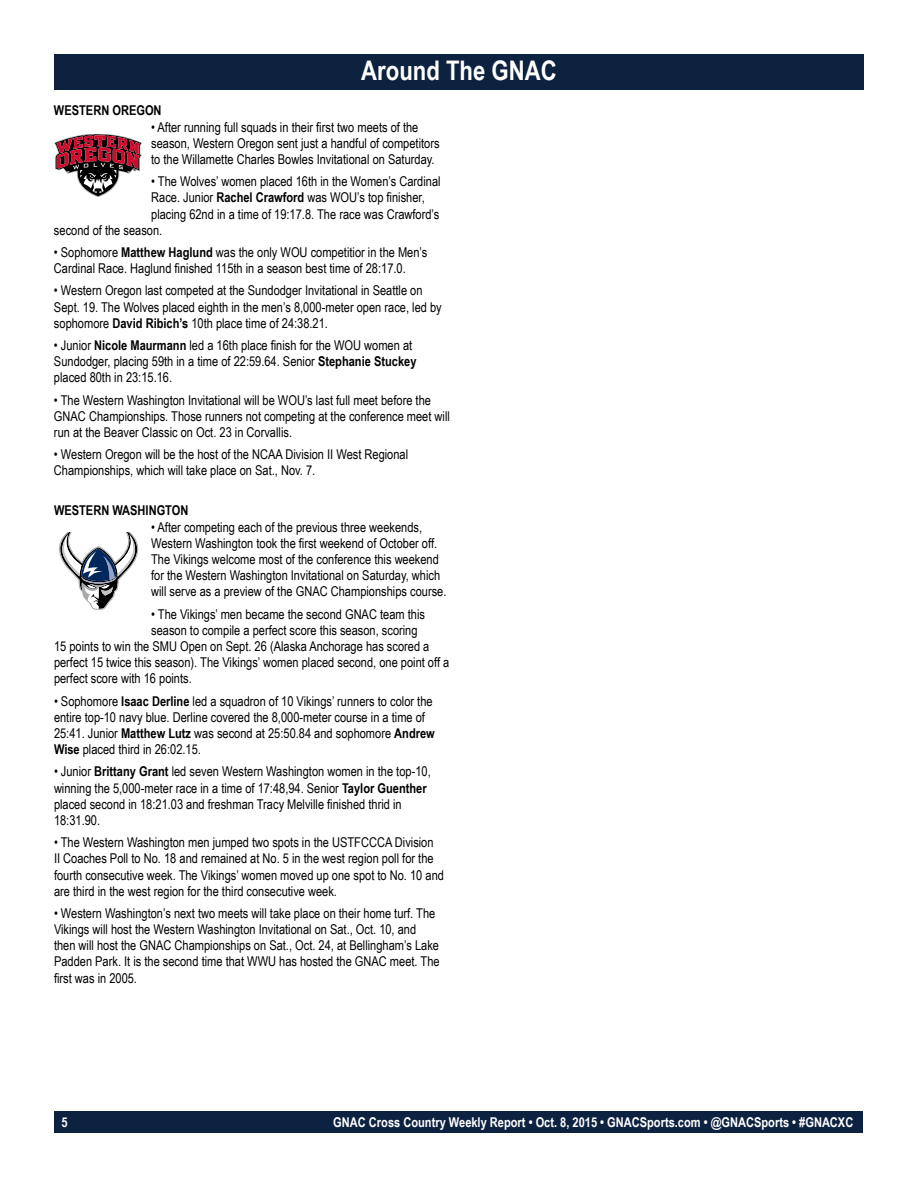
<style>
.page{position:relative;width:918px;height:1188px;background:#fff}
.page>*{position:absolute;margin:0;border:0;box-sizing:border-box;transform-origin:0 0}
.t1{font:700 27px "Arial Narrow";color:#fff}
.t2{font:13.5px/16.2px "Arial Narrow";color:#000}
.t3{font:700 13.5px "Arial Narrow";color:#fff}
.t4{font:700 13.5px "Arial Narrow";color:#000}
.s1{font-weight:700}
</style>
<div class="page">
<div style="left:55px;top:1111px;width:808px;height:22px;background:#0d2240"></div>
<svg style="left:54px;top:134px;width:88px;height:63px"></svg>
<svg style="left:59px;top:532px;width:80px;height:78px"></svg>
<div style="left:54px;top:54px;width:810px;height:36px;background:#0d223f"></div>
<h1 class="t1" style="left:361px;top:50px;width:197px">Around The GNAC</h1>
<p class="t4" style="left:54px;top:100px;width:109px">WESTERN OREGON</p>
<p class="t2" style="left:151px;top:118px;width:290px">• After running full squads in their first two meets of the season, Western Oregon sent just a handful of competitors to the Willamette Charles Bowles Invitational on Saturday.</p>
<p class="t2" style="left:151px;top:173px;width:291px">• The Wolves’ women placed 16th in the Women’s Cardinal</p>
<p class="t2" style="left:151px;top:189px;width:275px">Race. Junior <span class="s1">Rachel Crawford</span> was WOU’s top finisher,</p>
<p class="t2" style="left:151px;top:205px;width:290px">placing 62nd in a time of 19:17.8. The race was Crawford’s</p>
<p class="t2" style="left:54px;top:221px;width:110px">second of the season.</p>
<p class="t2" style="left:54px;top:244px;width:375px">• Sophomore <span class="s1">Matthew Haglund</span> was the only WOU competitior in the Men’s<br>Cardinal Race. Haglund finished 115th in a season best time of 28:17.0.</p>
<p class="t2" style="left:54px;top:282px;width:389px">• Western Oregon last competed at the Sundodger Invitational in Seattle on<br>Sept. 19. The Wolves placed eighth in the men’s 8,000-meter open race, led by sophomore <span class="s1">David Ribich’s</span> 10th place time of 24:38.21.</p>
<p class="t2" style="left:54px;top:337px;width:364px">• Junior <span class="s1">Nicole Maurmann</span> led a 16th place finish for the WOU women at<br>Sundodger, placing 59th in a time of 22:59.64. Senior <span class="s1">Stephanie Stuckey </span>placed 80th in 23:15.16.</p>
<p class="t2" style="left:54px;top:391px;width:398px">• The Western Washington Invitational will be WOU’s last full meet before the<br>GNAC Championships. Those runners not competing at the conference meet will run at the Beaver Classic on Oct. 23 in Corvallis.</p>
<p class="t2" style="left:54px;top:446px;width:356px">• Western Oregon will be the host of the NCAA Division II West Regional<br>Championships, which will take place on Sat., Nov. 7.</p>
<p class="t4" style="left:54px;top:500px;width:136px">WESTERN WASHINGTON</p>
<p class="t2" style="left:151px;top:518px;width:297px">• After competing each of the previous three weekends, Western Washington took the first weekend of October off.<br>The Vikings welcome most of the conference this weekend for the Western Washington Invitational on Saturday, which will serve as a preview of the GNAC Championships course.</p>
<p class="t2" style="left:151px;top:605px;width:275px">• The Vikings’ men became the second GNAC team this</p>
<p class="t2" style="left:151px;top:621px;width:268px">season to compile a perfect score this season, scoring</p>
<p class="t2" style="left:54px;top:638px;width:377px">15 points to win the SMU Open on Sept. 26 (Alaska Anchorage has scored a</p>
<p class="t2" style="left:54px;top:654px;width:397px">perfect 15 twice this season). The Vikings’ women placed second, one point off a</p>
<p class="t2" style="left:54px;top:670px;width:139px">perfect score with 16 points.</p>
<p class="t2" style="left:54px;top:692px;width:382px">• Sophomore <span class="s1">Isaac Derline</span> led a squadron of 10 Vikings’ runners to color the entire top-10 navy blue. Derline covered the 8,000-meter course in a time of 25:41. Junior <span class="s1">Matthew Lutz</span> was second at 25:50.84 and sophomore <span class="s1">Andrew Wise</span> placed third in 26:02.15.</p>
<p class="t2" style="left:54px;top:763px;width:378px">• Junior <span class="s1">Brittany Grant</span> led seven Western Washington women in the top-10, winning the 5,000-meter race in a time of 17:48,94. Senior <span class="s1">Taylor Guenther </span>placed second in 18:21.03 and freshman Tracy Melville finished thrid in 18:31.90.</p>
<p class="t2" style="left:54px;top:834px;width:392px">• The Western Washington men jumped two spots in the USTFCCCA Division<br>II Coaches Poll to No. 18 and remained at No. 5 in the west region poll for the fourth consecutive week. The Vikings’ women moved up one spot to No. 10 and are third in the west region for the third consecutive week.</p>
<p class="t2" style="left:54px;top:905px;width:387px">• Western Washington’s next two meets will take place on their home turf. The Vikings will host the Western Washington Invitational on Sat., Oct. 10, and then will host the GNAC Championships on Sat., Oct. 24, at Bellingham’s Lake Padden Park. It is the second time that WWU has hosted the GNAC meet. The first was in 2005.</p>
<p class="t3" style="left:61px;top:1112px;width:8px">5</p>
<p class="t3" style="left:333px;top:1112px;width:522px">GNAC Cross Country Weekly Report • Oct. 8, 2015 • GNACSports.com • @GNACSports • #GNACXC</p>
</div>
